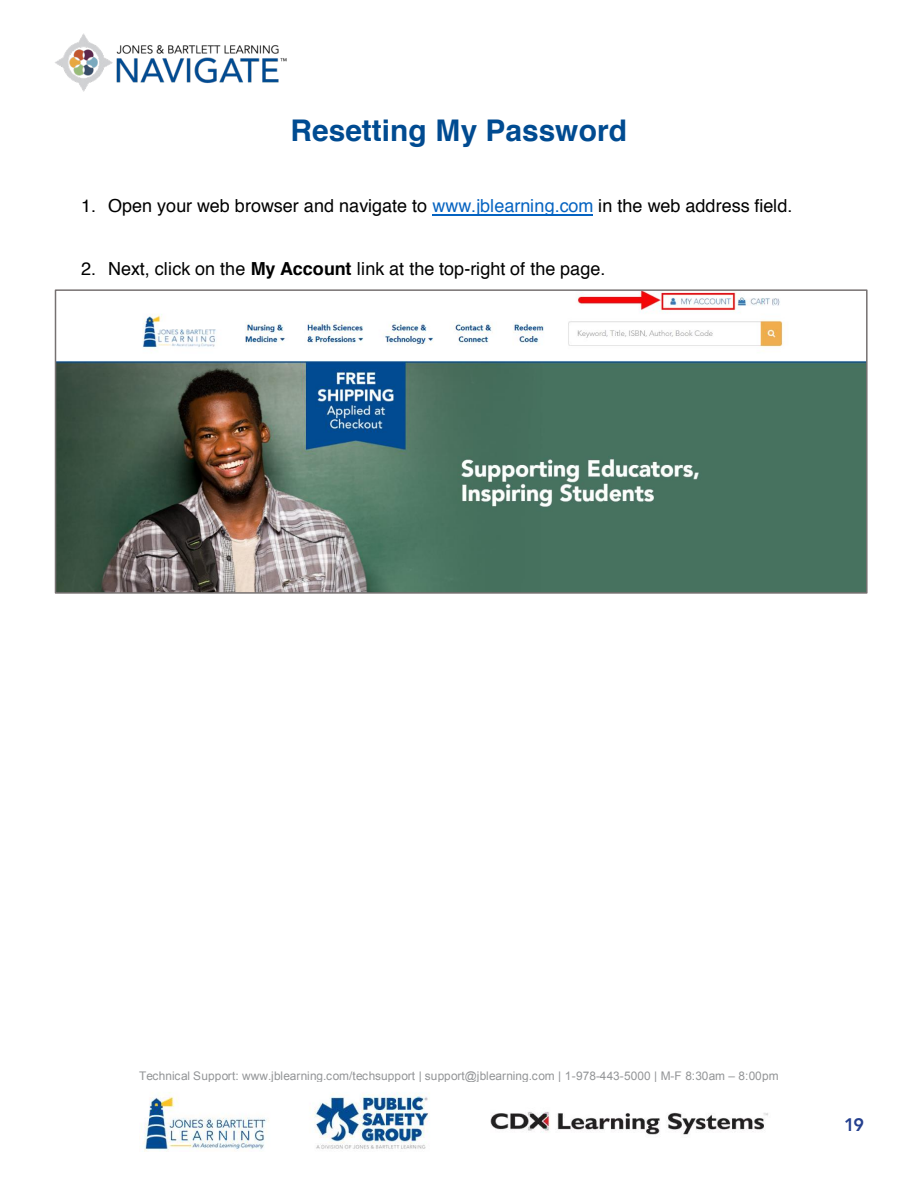
<style>
.page{position:relative;width:918px;height:1188px;background:#fff}
.page>*{position:absolute;margin:0;border:0;box-sizing:border-box;transform-origin:0 0}
.t1{font:700 29.85px "Helvetica";color:#004b91}
.t2{font:18px "Helvetica";letter-spacing:.005em;color:#000}
.t3{font:800 18px "Avenir LT Std";color:#25408f}
.t4{font:11.85px "Arial";letter-spacing:.005em;color:#939597}
.s1{color:#0563c1}
.s2{font-weight:700}
</style>
<div class="page">
<img style="left:55px;top:33px;width:231px;height:59px">
<img style="left:143px;top:1092px;width:625px;height:59px">
<hr style="left:433px;top:214px;width:160px;height:2px;background:#0563c1">
<img style="left:58px;top:292px;width:807px;height:299px">
<div style="left:55px;top:289px;width:813px;height:305px;border:2px solid #767171"></div>
<h1 class="t1" style="left:291px;top:106px;width:338px">Resetting My Password</h1>
<p class="t2" style="left:81px;top:192px;width:713px">1. Open your web browser and navigate to <span class="s1">www.jblearning.com</span> in the web address field.</p>
<p class="t2" style="left:81px;top:255px;width:526px">2. Next, click on the <span class="s2">My Account</span> link at the top-right of the page.</p>
<p class="t4" style="left:139px;top:1068px;width:641px">Technical Support: www.jblearning.com/techsupport | support@jblearning.com | 1-978-443-5000 | M-F 8:30am – 8:00pm</p>
<p class="t3" style="left:844px;top:1114px;width:21px">19</p>
</div>
